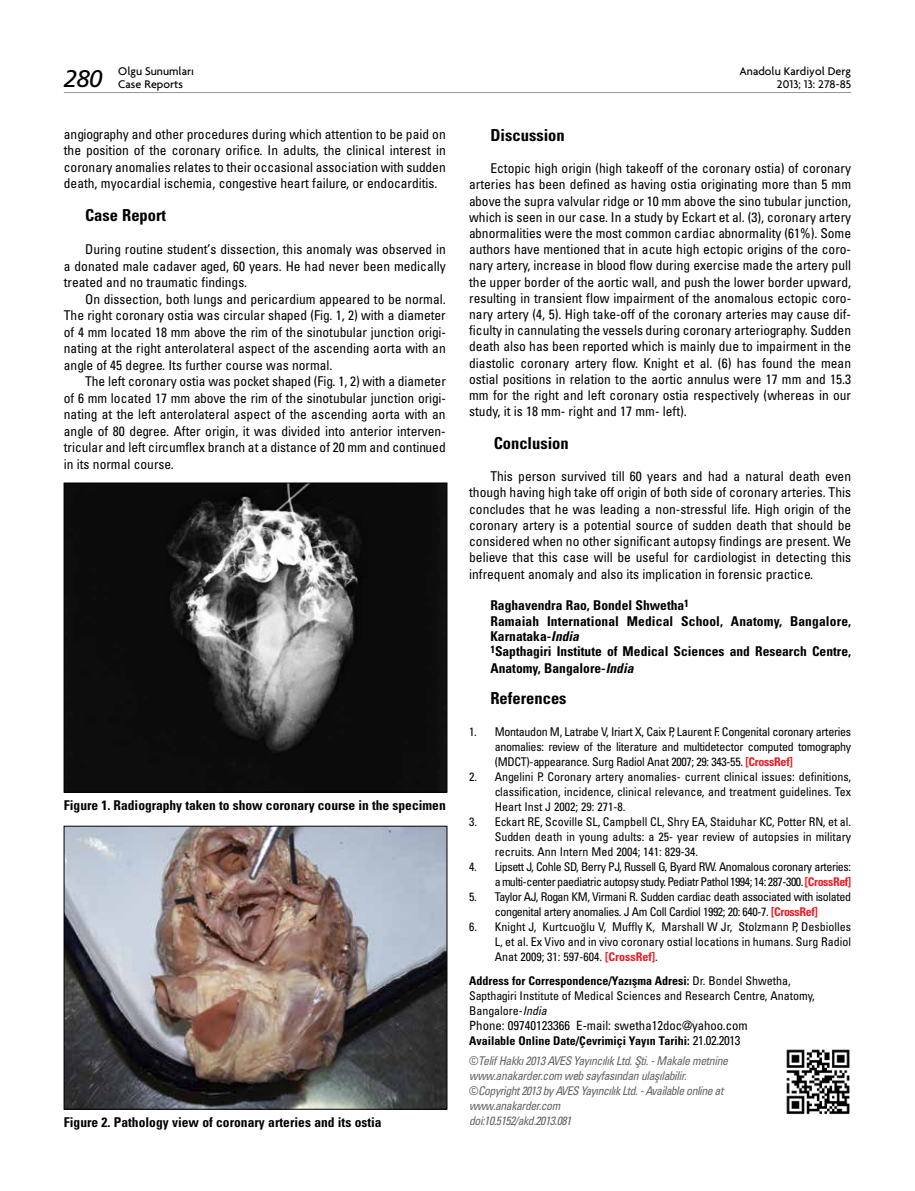
<style>
.page{position:relative;width:915px;height:1191px;background:#fff}
.page>*{position:absolute;margin:0;border:0;box-sizing:border-box;transform-origin:0 0}
.t1{font:24px "Frutiger Italic Tr";color:#000}
.t2{font:16.5px "Univers Cond Bd Tr";color:#000}
.t3{font:13.5px/16.2px "Univers Condensed Tr";color:#000;text-align:justify}
.t4{font:13.5px/15.6px "Univers Cond Bd Tr";color:#000}
.t5{font:12.75px "Univers Condensed Tr";color:#000}
.t6{font:12px/15px "Univers Condensed Tr";letter-spacing:-.025em;color:#000;text-align:justify}
.t7{font:12px/15px "Univers Cond Ita Tr";letter-spacing:-.04em;color:#636466}
.t8{font:12px "Univers Cond Bd Tr";color:#000}
.t9{font:12px/15px "Univers Condensed Tr";color:#000}
.t10{font:500 12px/13.5px "Firma";color:#000}
.s1{font-family:"Univers Cond Bd Ita Tr"}
.s2{font-family:"Univers Cond Bd Tr";color:#ed1d24}
.s3{font-family:"Univers Condensed Tr"}
.s4{font-family:"Univers Cond Ita Tr"}
.s5{font-family:"Univers Condensed Tr";font-size:12.75px}
</style>
<div class="page">
<img style="left:66px;top:485px;width:379px;height:305px">
<div style="left:64px;top:483px;width:383px;height:309px;border:1px solid #000"></div>
<img style="left:66px;top:828px;width:379px;height:279px">
<div style="left:64px;top:826px;width:383px;height:283px;border:1px solid #000"></div>
<img style="left:786px;top:1049px;width:64px;height:65px">
<hr style="left:64px;top:92px;width:786px;height:1px;background:#939598">
<p class="t10" style="left:118px;top:64px;width:77px">Olgu Sunumları<br>Case Reports</p>
<p class="t10" style="left:739px;top:64px;width:113px">Anadolu Kardiyol Derg</p>
<h1 class="t1" style="left:64px;top:65px;width:40px">280</h1>
<p class="t10" style="left:776px;top:78px;width:76px">2013; 13: 278-85</p>
<p class="t3" style="left:64px;top:125px;width:383px">angiography and other procedures during which attention to be paid on the position of the coronary orifice. In adults, the clinical interest in coronary anomalies relates to their occasional association with sudden death, myocardial ischemia, congestive heart failure, or endocarditis.</p>
<p class="t2" style="left:85px;top:205px;width:83px">Case Report</p>
<p class="t3" style="left:64px;top:241px;width:383px;text-indent:21px">During routine student’s dissection, this anomaly was observed in a donated male cadaver aged, 60 years. He had never been medically treated and no traumatic findings.</p>
<p class="t3" style="left:64px;top:290px;width:383px;text-indent:21px">On dissection, both lungs and pericardium appeared to be normal.<br>The right coronary ostia was circular shaped (Fig. 1, 2) with a diameter of 4 mm located 18 mm above the rim of the sinotubular junction origi&shy;nating at the right anterolateral aspect of the ascending aorta with an angle of 45 degree. Its further course was normal.</p>
<p class="t3" style="left:64px;top:373px;width:383px;text-indent:21px">The left coronary ostia was pocket shaped (Fig. 1, 2) with a diameter of 6 mm located 17 mm above the rim of the sinotubular junction origi&shy;nating at the left anterolateral aspect of the ascending aorta with an angle of 80 degree. After origin, it was divided into anterior interven&shy;tricular and left circumflex branch at a distance of 20 mm and continued in its normal course.</p>
<p class="t4" style="left:64px;top:797px;width:383px">Figure 1. Radiography taken to show coronary course in the specimen</p>
<p class="t4" style="left:64px;top:1114px;width:319px">Figure 2. Pathology view of coronary arteries and its ostia</p>
<p class="t2" style="left:490px;top:125px;width:76px">Discussion</p>
<p class="t3" style="left:469px;top:160px;width:383px;text-indent:21px">Ectopic high origin (high takeoff of the coronary ostia) of coronary arteries has been defined as having ostia originating more than 5 mm above the supra valvular ridge or 10 mm above the sino tubular junction, which is seen in our case. In a study by Eckart et al. (3), coronary artery abnormalities were the most common cardiac abnormality (61%). Some authors have mentioned that in acute high ectopic origins of the coro&shy;nary artery, increase in blood flow during exercise made the artery pull the upper border of the aortic wall, and push the lower border upward, resulting in transient flow impairment of the anomalous ectopic coro&shy;nary artery (4, 5). High take-off of the coronary arteries may cause dif&shy;ficulty in cannulating the vessels during coronary arteriography. Sudden death also has been reported which is mainly due to impairment in the diastolic coronary artery flow. Knight et al. (6) has found the mean ostial positions in relation to the aortic annulus were 17 mm and 15.3 mm for the right and left coronary ostia respectively (whereas in our study, it is 18 mm- right and 17 mm- left).</p>
<p class="t2" style="left:493px;top:433px;width:76px">Conclusion</p>
<p class="t3" style="left:469px;top:468px;width:383px;text-indent:21px">This person survived till 60 years and had a natural death even though having high take off origin of both side of coronary arteries. This concludes that he was leading a non-stressful life. High origin of the coronary artery is a potential source of sudden death that should be considered when no other significant autopsy findings are present. We believe that this case will be useful for cardiologist in detecting this infrequent anomaly and also its implication in forensic practice.</p>
<p class="t4" style="left:490px;top:597px;width:362px">Raghavendra Rao, Bondel Shwetha<sup>1<br></sup>Ramaiah International Medical School, Anatomy, Bangalore, Karnataka-<span class="s1">India<br></span><sup>1</sup>Sapthagiri Institute of Medical Sciences and Research Centre, Anatomy, Bangalore-<span class="s1">India</span></p>
<p class="t2" style="left:490px;top:688px;width:78px">References</p>
<p class="t6" style="left:494px;top:724px;width:358px;text-indent:-26px">1. Montaudon M, Latrabe V, Iriart X, Caix P, Laurent F. Congenital coronary arteries anomalies: review of the literature and multidetector computed tomography (MDCT)-appearance. Surg Radiol Anat 2007; 29: 343-55. <span class="s2">[CrossRef]</span></p>
<p class="t6" style="left:494px;top:769px;width:358px;text-indent:-26px">2. Angelini P. Coronary artery anomalies- current clinical issues: definitions, classification, incidence, clinical relevance, and treatment guidelines. Tex Heart Inst J 2002; 29: 271-8.</p>
<p class="t6" style="left:494px;top:814px;width:358px;text-indent:-26px">3. Eckart RE, Scoville SL, Campbell CL, Shry EA, Staiduhar KC, Potter RN, et al.<br>Sudden death in young adults: a 25- year review of autopsies in military recruits. Ann Intern Med 2004; 141: 829-34.</p>
<p class="t6" style="left:469px;top:859px;width:383px;text-align:right">4. Lipsett J, Cohle SD, Berry PJ, Russell G, Byard RW. Anomalous coronary arteries: a multi-center paediatric autopsy study. Pediatr Pathol 1994; 14: 287-300. <span class="s2">[CrossRef]</span></p>
<p class="t6" style="left:494px;top:889px;width:358px;text-indent:-26px">5. Taylor AJ, Rogan KM, Virmani R. Sudden cardiac death associated with isolated congenital artery anomalies. J Am Coll Cardiol 1992; 20: 640-7. <span class="s2">[CrossRef]</span></p>
<p class="t6" style="left:494px;top:919px;width:358px;text-indent:-26px">6. Knight J, Kurtcuoğlu V, Muffly K, Marshall W Jr, Stolzmann P, Desbiolles L, et al. Ex Vivo and in vivo coronary ostial locations in humans. Surg Radiol Anat 2009; 31: 597-604. <span class="s2">[CrossRef]</span>.</p>
<p class="t8" style="left:469px;top:973px;width:323px">Address for Correspondence/Yaz›şma Adresi: <span class="s3">Dr. Bondel Shwetha,</span></p>
<p class="t9" style="left:469px;top:988px;width:347px">Sapthagiri Institute of Medical Sciences and Research Centre, Anatomy,<br>Bangalore-<span class="s4">India</span></p>
<p class="t5" style="left:469px;top:1017px;width:280px">Phone: 09740123366 E-mail: swetha12doc@yahoo.com</p>
<p class="t8" style="left:469px;top:1033px;width:272px">Available Online Date/Çevrimiçi Yayın Tarihi: <span class="s5">21.02.2013</span></p>
<p class="t7" style="left:469px;top:1052px;width:260px"><span class="s3">©</span>Telif Hakk› 2013 AVES Yay›nc›l›k Ltd. Şti. - Makale metnine www.anakarder.com web sayfas›ndan ulaş›labilir. <span class="s3">©</span>Copyright 2013 by AVES Yay›nc›l›k Ltd. - Available online at www.anakarder.com<br>doi:10.5152/akd.2013.081</p>
</div>
